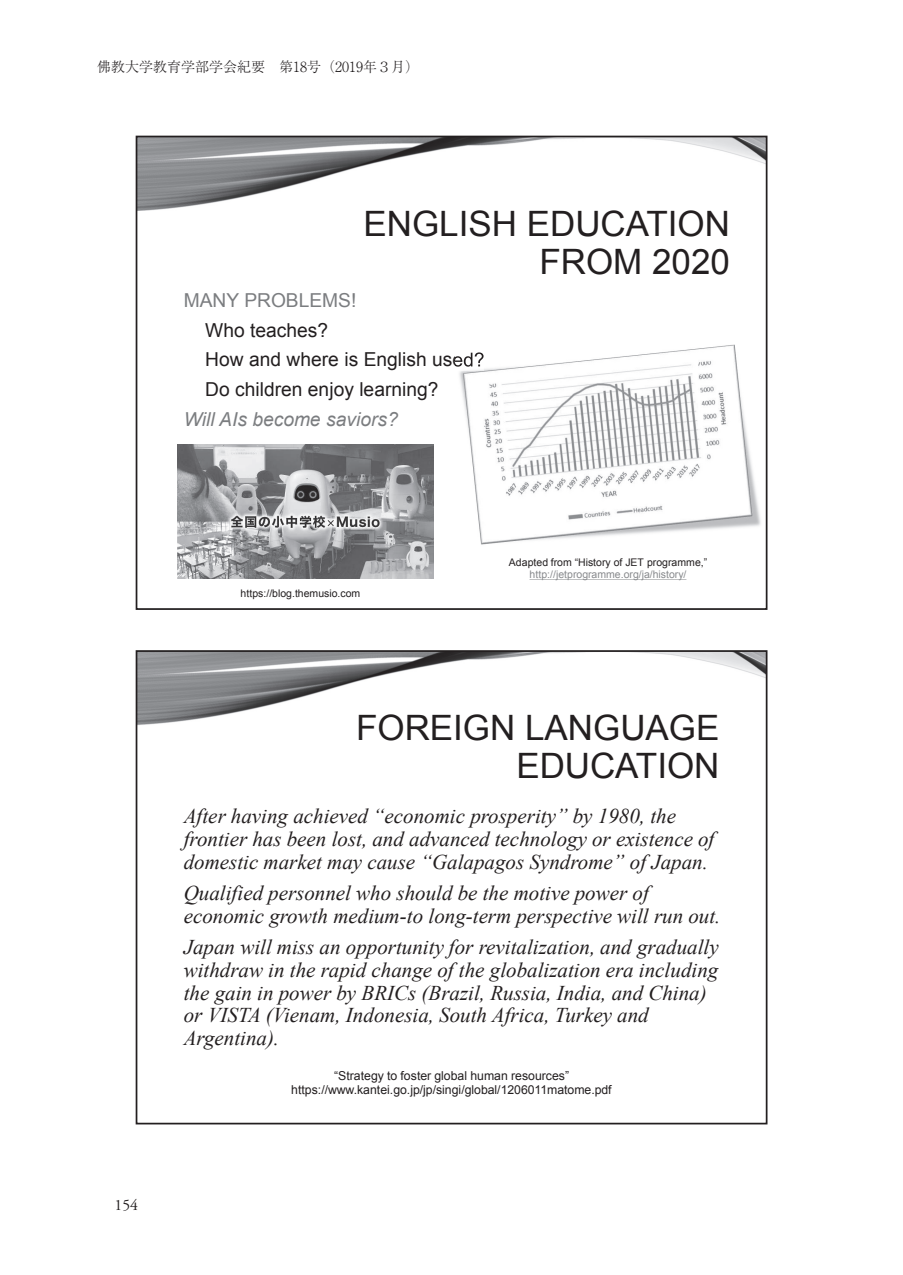
<style>
.page{position:relative;width:903px;height:1275px;background:#fff}
.page>*{position:absolute;margin:0;border:0;box-sizing:border-box;transform-origin:0 0}
.t1{font:35px/37.8px "Arial";color:#231f20;text-align:right}
.t2{font:italic 21px/22.8px "Times New Roman";color:#231f20}
.t3{font:19.25px/29.6px "Arial";color:#231f20}
.t4{font:italic 19.25px "Arial";color:#7b7d80}
.t5{font:19.25px "Arial";color:#7b7d80}
.t6{font:15.75px "Adobe Garamond Pro";color:#231f20}
.t7{font:300 14px "Ryumin Pr 6";color:#231f20}
.t8{font:12.25px/14.7px "Arial";color:#231f20;text-align:center}
.t9{font:10.5px "Arial";color:#231f20}
.t10{font:10.5px "Arial";color:#888a8d}
</style>
<div class="page">
<img style="left:139px;top:139px;width:625px;height:72px">
<img style="left:459px;top:344px;width:302px;height:201px">
<img style="left:456px;top:352px;width:27px;height:18px">
<svg style="left:529px;top:579px;width:157px;height:1px"></svg>
<img style="left:177px;top:445px;width:256px;height:134px">
<div style="left:136px;top:136px;width:631px;height:474px;border:2px solid #231f20"></div>
<img style="left:139px;top:653px;width:625px;height:72px">
<div style="left:136px;top:650px;width:631px;height:474px;border:2px solid #231f20"></div>
<p class="t7" style="left:97px;top:56px;width:324px">佛教大学教育学部学会紀要　第18号（2019年３月）</p>
<h1 class="t1" style="left:363px;top:205px;width:368px">ENGLISH EDUCATION<br>FROM 2020</h1>
<p class="t5" style="left:184px;top:287px;width:174px">MANY PROBLEMS!</p>
<p class="t3" style="left:205px;top:315px;width:281px">Who teaches?<br>How and where is English used?<br>Do children enjoy learning?</p>
<p class="t4" style="left:184px;top:406px;width:216px">Will AIs become saviors?</p>
<p class="t9" style="left:241px;top:586px;width:121px">https://blog.themusio.com</p>
<p class="t9" style="left:509px;top:555px;width:200px">Adapted from “History of JET programme,”</p>
<p class="t10" style="left:530px;top:567px;width:158px">http://jetprogramme.org/ja/history/</p>
<h1 class="t1" style="left:356px;top:709px;width:365px">FOREIGN LANGUAGE<br>EDUCATION</h1>
<p class="t2" style="left:184px;top:804px;width:532px">After having achieved “economic prosperity” by 1980, the frontier has been lost, and advanced technology or existence of domestic market may cause “Galapagos Syndrome” of Japan.</p>
<p class="t2" style="left:184px;top:881px;width:538px">Qualified personnel who should be the motive power of economic growth medium-to long-term perspective will run out.</p>
<p class="t2" style="left:184px;top:935px;width:536px">Japan will miss an opportunity for revitalization, and gradually withdraw in the rapid change of the globalization era including the gain in power by BRICs (Brazil, Russia, India, and China) or VISTA (Vienam, Indonesia, South Africa, Turkey and Argentina).</p>
<p class="t6" style="left:115px;top:1196px;width:25px">154</p>
<p class="t8" style="left:291px;top:1068px;width:322px">“Strategy to foster global human resources” https://www.kantei.go.jp/jp/singi/global/1206011matome.pdf</p>
</div>
